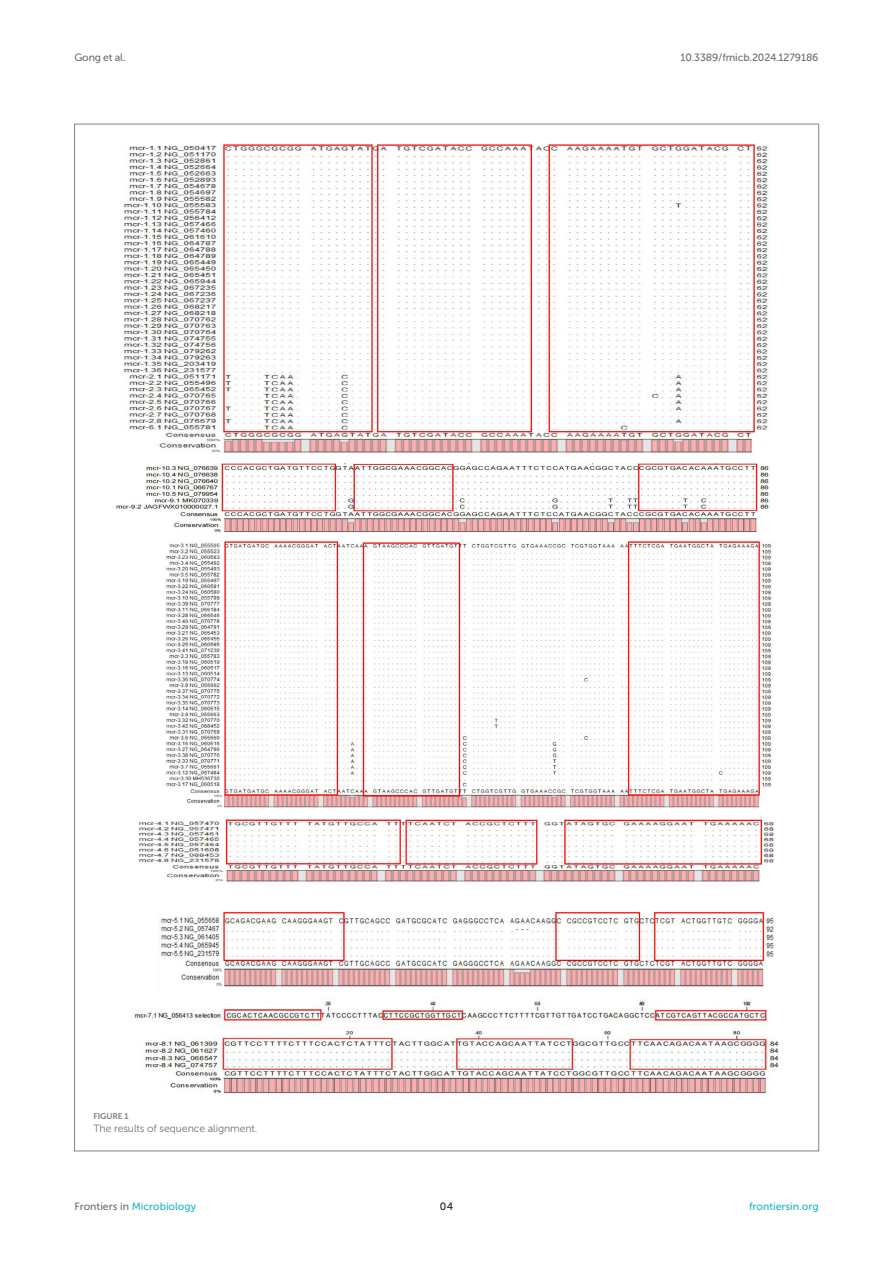
<style>
.page{position:relative;width:893px;height:1263px;background:#fff}
.page>*{position:absolute;margin:0;border:0;box-sizing:border-box;transform-origin:0 0}
.t1{font:10.5px "Museo Sans 500";color:#1db5c3}
.t2{font:10.5px "Museo Sans 500";letter-spacing:-.015em;color:#706f70}
.FIG_LEG{font:10.5px "Museo Sans 300";letter-spacing:-.01em;color:#706f70}
.t3{font:10.5px "Museo Sans 500";color:#1b1c1b}
.FIG_HD{font:8.25px "Museo Sans 700";letter-spacing:-.01em;color:#7e7f7f}
.s1{color:#706f70}
</style>
<div class="page">
<img style="left:115px;top:144px;width:664px;height:953px">
<p class="t2" style="left:74px;top:51px;width:53px">Gong et al.</p>
<p class="t2" style="left:680px;top:51px;width:140px">10.3389/fmicb.2024.1279186</p>
<p class="FIG_HD" style="left:94px;top:1111px;width:37px">FIGURE 1</p>
<p class="FIG_LEG" style="left:94px;top:1123px;width:165px">The results of sequence alignment.</p>
<p class="t1" style="left:74px;top:1200px;width:123px"><span class="s1">Frontiers in</span> Microbiology</p>
<p class="t3" style="left:440px;top:1200px;width:15px">04</p>
<p class="t1" style="left:749px;top:1200px;width:71px">frontiersin.org</p>
</div>
